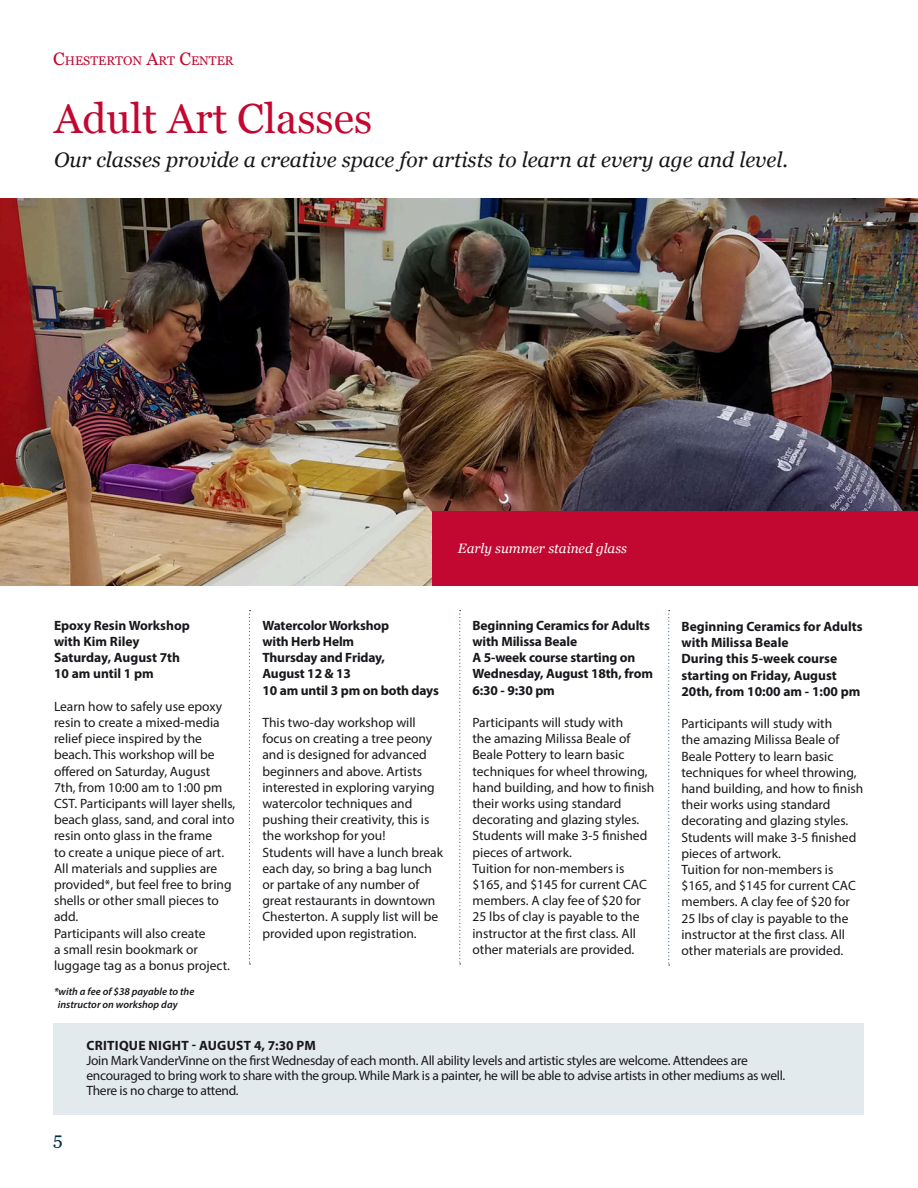
<style>
.page{position:relative;width:918px;height:1188px;background:#fff}
.page>*{position:absolute;margin:0;border:0;box-sizing:border-box;transform-origin:0 0}
.Headline_1{font:42px "Georgia";color:#c20830}
.t1{font:italic 21px "Georgia";color:#1a171c}
.t2{font:18px "Georgia";color:#002f47}
.t3{font:13.5px/16.2px "Myriad Pro";color:#1a171c}
.t4{font:700 13.5px/16.2px "Myriad Pro";letter-spacing:-.01em;color:#1a171c}
.t5{font:13.5px/15px "Myriad Pro";letter-spacing:-.02em;color:#1a171c}
.t6{font:700 13.5px "Myriad Pro";letter-spacing:.02em;color:#1a171c}
.Intro_text{font:italic 13.5px "Georgia";color:#fff}
.t7{font:12.6px "Georgia";color:#c20830}
.t8{font:italic 600 10.5px/12.6px "Myriad Pro";color:#1a171c}
.s1{font-size:18px}
</style>
<div class="page">
<img style="left:0;top:199px;width:918px;height:386px">
<svg style="left:249px;top:610px;width:2px;height:355px"></svg>
<svg style="left:459px;top:610px;width:2px;height:355px"></svg>
<svg style="left:668px;top:610px;width:2px;height:356px"></svg>
<div style="left:54px;top:1024px;width:810px;height:91px;background:#e2eaee"></div>
<div style="left:432px;top:511px;width:486px;height:74px;background:#c20830"></div>
<p class="t7" style="left:53px;top:51px;width:182px"><span class="s1">C</span>HESTERTON <span class="s1">A</span>RT <span class="s1">C</span>ENTER</p>
<p class="Headline_1" style="left:54px;top:87px;width:319px">Adult Art Classes</p>
<p class="t1" style="left:54px;top:145px;width:735px">Our classes provide a creative space for artists to learn at every age and level.</p>
<p class="t4" style="left:54px;top:617px;width:137px">Epoxy Resin Workshop</p>
<p class="t4" style="left:54px;top:633px;width:87px">with Kim Riley</p>
<p class="t4" style="left:54px;top:649px;width:128px">Saturday, August 7th</p>
<p class="t4" style="left:54px;top:665px;width:101px">10 am until 1 pm</p>
<p class="t3" style="left:54px;top:698px;width:183px">Learn how to safely use epoxy resin to create a mixed-media relief piece inspired by the beach. This workshop will be offered on Saturday, August<br>7th, from 10:00 am to 1:00 pm<br>CST. Participants will layer shells, beach glass, sand, and coral into resin onto glass in the frame<br>to create a unique piece of art.<br>All materials and supplies are provided*, but feel free to bring shells or other small pieces to add.</p>
<p class="t3" style="left:54px;top:925px;width:177px">Participants will also create<br>a small resin bookmark or luggage tag as a bonus project.</p>
<p class="t8" style="left:58px;top:985px;width:138px;text-indent:-4px">*with a fee of $38 payable to the instructor on workshop day</p>
<p class="Intro_text" style="left:458px;top:539px;width:171px">Early summer stained glass</p>
<p class="t4" style="left:262px;top:617px;width:128px">Watercolor Workshop</p>
<p class="t4" style="left:262px;top:633px;width:93px">with Herb Helm</p>
<p class="t4" style="left:262px;top:649px;width:124px">Thursday and Friday,</p>
<p class="t4" style="left:262px;top:665px;width:90px">August 12 &amp; 13</p>
<p class="t4" style="left:262px;top:682px;width:178px">10 am until 3 pm on both days</p>
<p class="t3" style="left:262px;top:714px;width:174px">This two-day workshop will focus on creating a tree peony and is designed for advanced beginners and above. Artists interested in exploring varying watercolor techniques and pushing their creativity, this is the workshop for you!</p>
<p class="t3" style="left:262px;top:844px;width:182px">Students will have a lunch break each day, so bring a bag lunch or partake of any number of great restaurants in downtown<br>Chesterton. A supply list will be provided upon registration.</p>
<p class="t4" style="left:472px;top:617px;width:179px">Beginning Ceramics for Adults with Milissa Beale</p>
<p class="t4" style="left:472px;top:649px;width:182px">A 5-week course starting on<br>Wednesday, August 18th, from<br>6:30 - 9:30 pm</p>
<p class="t3" style="left:472px;top:714px;width:183px">Participants will study with<br>the amazing Milissa Beale of<br>Beale Pottery to learn basic techniques for wheel throwing, hand building, and how to finish their works using standard decorating and glazing styles.<br>Students will make 3-5 finished pieces of artwork.</p>
<p class="t3" style="left:472px;top:860px;width:176px">Tuition for non-members is $165, and $145 for current CAC members. A clay fee of $20 for<br>25 lbs of clay is payable to the instructor at the first class. All other materials are provided.</p>
<p class="t4" style="left:681px;top:618px;width:183px">Beginning Ceramics for Adults with Milissa Beale</p>
<p class="t4" style="left:681px;top:650px;width:180px">During this 5-week course starting on Friday, August<br>20th, from 10:00 am - 1:00 pm</p>
<p class="t3" style="left:681px;top:715px;width:183px">Participants will study with<br>the amazing Milissa Beale of<br>Beale Pottery to learn basic techniques for wheel throwing, hand building, and how to finish their works using standard decorating and glazing styles.<br>Students will make 3-5 finished pieces of artwork.</p>
<p class="t3" style="left:681px;top:861px;width:176px">Tuition for non-members is $165, and $145 for current CAC members. A clay fee of $20 for<br>25 lbs of clay is payable to the instructor at the first class. All other materials are provided.</p>
<h3 class="t2" style="left:53px;top:1126px;width:11px">5</h3>
<p class="t6" style="left:87px;top:1037px;width:231px">CRITIQUE NIGHT - AUGUST 4, 7:30 PM</p>
<p class="t5" style="left:86px;top:1053px;width:701px">Join Mark VanderVinne on the first Wednesday of each month. All ability levels and artistic styles are welcome. Attendees are encouraged to bring work to share with the group. While Mark is a painter, he will be able to advise artists in other mediums as well.<br>There is no charge to attend.</p>
</div>
